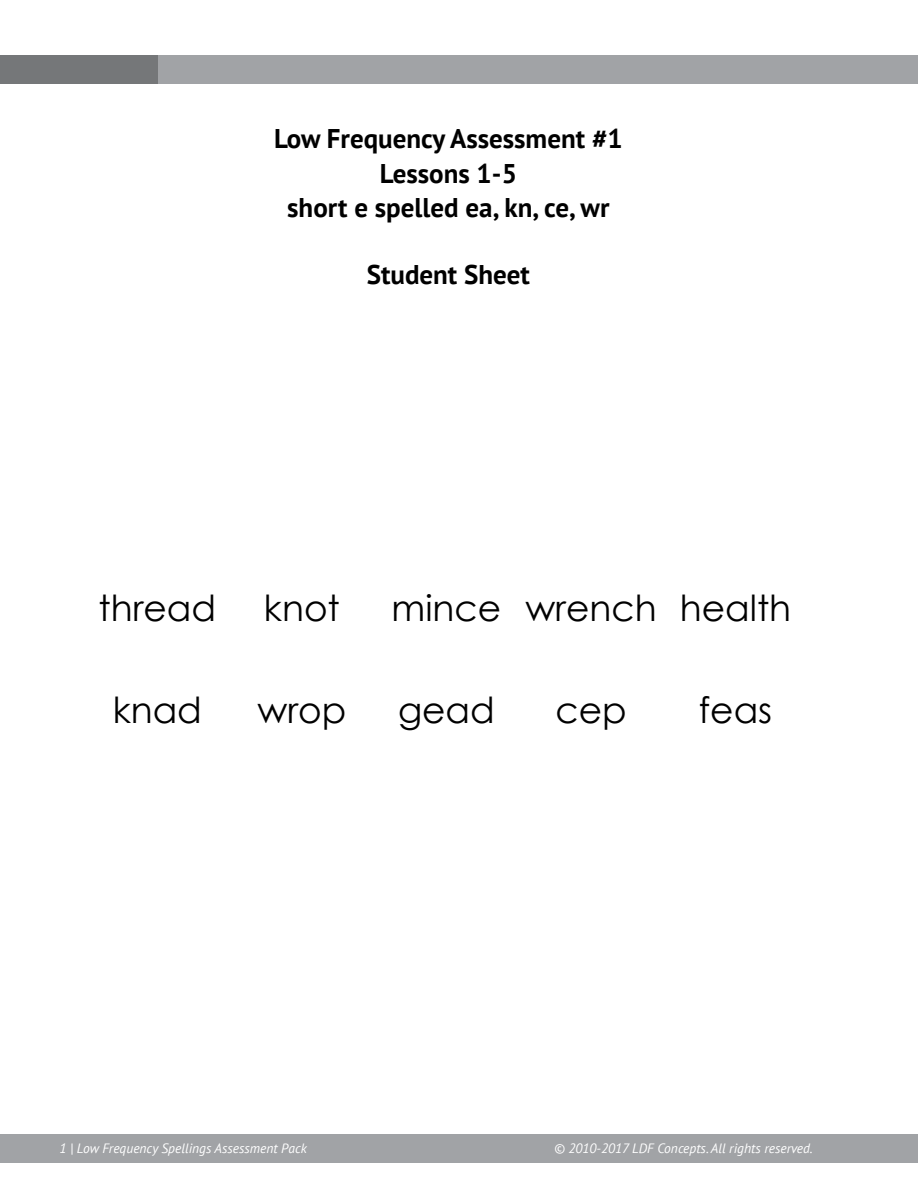
<style>
.page{position:relative;width:918px;height:1188px;background:#fff}
.page>*{position:absolute;margin:0;border:0;box-sizing:border-box;transform-origin:0 0}
.t1{font:36px "Century Gothic";color:#000}
.t2{font:700 27px/34.5px "PT Sans";color:#000;text-align:center}
.t3{font:italic 13.5px "PT Sans";color:#fff}
</style>
<div class="page">
<div style="left:0;top:1134px;width:918px;height:29px;background:#a1a3a6"></div>
<div style="left:0;top:55px;width:918px;height:29px;background:#a1a3a6"></div>
<div style="left:0;top:55px;width:157px;height:29px;background:#757779"></div>
<h2 class="t2" style="left:274px;top:121px;width:350px">Low Frequency Assessment #1<br>Lessons 1-5<br>short e spelled ea, kn, ce, wr</h2>
<h2 class="t2" style="left:367px;top:257px;width:165px">Student Sheet</h2>
<h1 class="t1" style="left:99px;top:583px;width:119px">thread</h1>
<h1 class="t1" style="left:264px;top:583px;width:77px">knot</h1>
<h1 class="t1" style="left:392px;top:583px;width:401px">mince wrench health</h1>
<h1 class="t1" style="left:113px;top:685px;width:91px">knad</h1>
<h1 class="t1" style="left:257px;top:685px;width:90px">wrop</h1>
<h1 class="t1" style="left:398px;top:685px;width:98px">gead</h1>
<h1 class="t1" style="left:555px;top:685px;width:73px">cep</h1>
<h1 class="t1" style="left:699px;top:685px;width:75px">feas</h1>
<p class="t3" style="left:60px;top:1140px;width:249px">1 | Low Frequency Spellings Assessment Pack</p>
<p class="t3" style="left:554px;top:1140px;width:260px">© 2010-2017 LDF Concepts. All rights reserved.</p>
</div>
